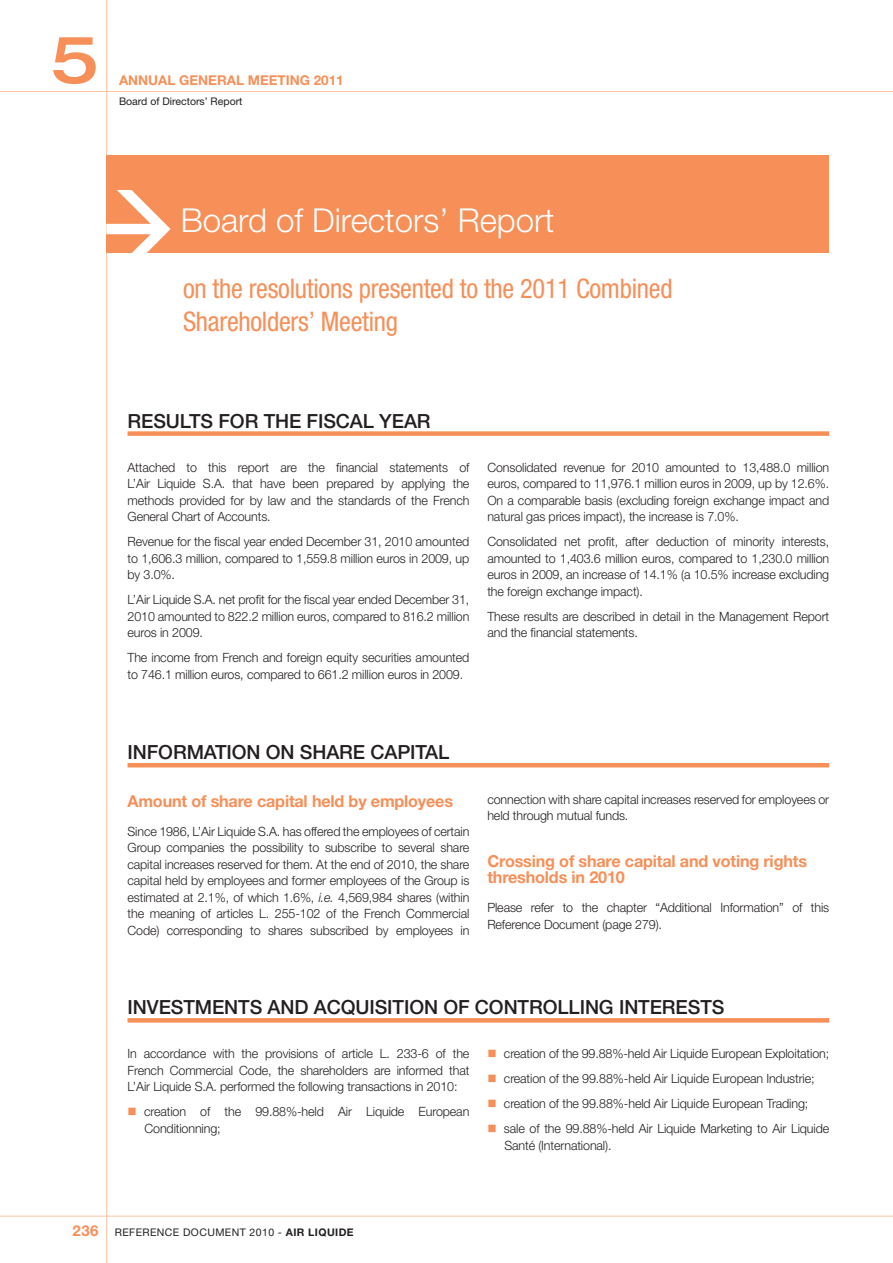
<style>
.page{position:relative;width:893px;height:1263px;background:#fff}
.page>*{position:absolute;margin:0;border:0;box-sizing:border-box;transform-origin:0 0}
.t1{font:500 expanded 66px "Helvetica Neue LT Std";color:#f68f58}
.t2{font:300 33px "Helvetica Neue LT Std";color:#fff}
.t3{font:condensed 27px/33px "Helvetica Neue LT Std";letter-spacing:-.01em;color:#f68f58}
.t4{font:500 19.5px "Helvetica Neue LT Std";letter-spacing:-.005em;color:#231f20}
.t5{font:700 16.5px/16.5px "Helvetica Neue LT Std";letter-spacing:-.01em;color:#f68f58}
.t6{font:700 13.5px "Helvetica Neue LT Std";color:#f68f58}
.t7{font:300 12.75px/16.5px "Helvetica Neue LT Std";letter-spacing:-.01em;color:#231f20;text-align:justify}
.t8{font:10.5px "Helvetica Neue LT Std";letter-spacing:.04em;color:#231f20}
.t9{font:10.5px "Helvetica Neue LT Std";color:#231f20}
.s1{font-style:italic}
.s2{font-weight:700;font-size:15px;color:#f68f58}
.s3{font-weight:700}
</style>
<div class="page">
<hr style="left:106px;top:0;width:1px;height:1263px;background:#fcc4a1">
<hr style="left:0;top:91px;width:893px;height:1px;background:#fcc4a1">
<hr style="left:0;top:1216px;width:893px;height:1px;background:#fcc4a1">
<div style="left:106px;top:155px;width:723px;height:98px;background:#f68f58"></div>
<svg style="left:106px;top:190px;width:65px;height:63px"></svg>
<div style="left:128px;top:431px;width:701px;height:5px;background:#f68f58"></div>
<hr style="left:128px;top:763px;width:701px;height:4px;background:#f68f58">
<div style="left:128px;top:1018px;width:701px;height:5px;background:#f68f58"></div>
<h1 class="t1" style="left:50px;top:36px;width:50px">5</h1>
<p class="t6" style="left:119px;top:75px;width:226px">ANNUAL GENERAL MEETING 2011</p>
<p class="t9" style="left:119px;top:98px;width:125px">Board of Directors’ Report</p>
<h2 class="t2" style="left:181px;top:208px;width:375px">Board of Directors’ Report</h2>
<h3 class="t3" style="left:183px;top:274px;width:491px">on the resolutions presented to the 2011 Combined<br>Shareholders’ Meeting</h3>
<h3 class="t4" style="left:128px;top:414px;width:305px">RESULTS FOR THE FISCAL YEAR</h3>
<p class="t7" style="left:128px;top:460px;width:343px">Attached to this report are the financial statements of L’Air Liquide S.A. that have been prepared by applying the methods provided for by law and the standards of the French General Chart of Accounts.</p>
<p class="t7" style="left:128px;top:535px;width:343px">Revenue for the fiscal year ended December 31, 2010 amounted to 1,606.3 million, compared to 1,559.8 million euros in 2009, up by 3.0%.</p>
<p class="t7" style="left:128px;top:593px;width:343px">L’Air Liquide S.A. net profit for the fiscal year ended December 31, 2010 amounted to 822.2 million euros, compared to 816.2 million euros in 2009.</p>
<p class="t7" style="left:128px;top:651px;width:343px">The income from French and foreign equity securities amounted to 746.1 million euros, compared to 661.2 million euros in 2009.</p>
<p class="t7" style="left:487px;top:460px;width:343px">Consolidated revenue for 2010 amounted to 13,488.0 million euros, compared to 11,976.1 million euros in 2009, up by 12.6%.<br>On a comparable basis (excluding foreign exchange impact and natural gas prices impact), the increase is 7.0%.</p>
<p class="t7" style="left:487px;top:535px;width:343px">Consolidated net profit, after deduction of minority interests, amounted to 1,403.6 million euros, compared to 1,230.0 million euros in 2009, an increase of 14.1% (a 10.5% increase excluding the foreign exchange impact).</p>
<p class="t7" style="left:487px;top:609px;width:343px">These results are described in detail in the Management Report and the financial statements.</p>
<h3 class="t4" style="left:128px;top:745px;width:323px">INFORMATION ON SHARE CAPITAL</h3>
<p class="t5" style="left:128px;top:794px;width:327px">Amount of share capital held by employees</p>
<p class="t7" style="left:128px;top:824px;width:343px">Since 1986, L’Air Liquide S.A. has offered the employees of certain Group companies the possibility to subscribe to several share capital increases reserved for them. At the end of 2010, the share capital held by employees and former employees of the Group is estimated at 2.1%, of which 1.6%, <span class="s1">i.e.</span> 4,569,984 shares (within the meaning of articles L. 255-102 of the French Commercial Code) corresponding to shares subscribed by employees in</p>
<p class="t7" style="left:487px;top:792px;width:343px">connection with share capital increases reserved for employees or held through mutual funds.</p>
<p class="t5" style="left:487px;top:854px;width:321px">Crossing of share capital and voting rights thresholds in 2010</p>
<p class="t7" style="left:487px;top:901px;width:343px">Please refer to the chapter “Additional Information” of this<br>Reference Document (page 279).</p>
<h3 class="t4" style="left:128px;top:1000px;width:598px">INVESTMENTS AND ACQUISITION OF CONTROLLING INTERESTS</h3>
<p class="t7" style="left:128px;top:1047px;width:343px">In accordance with the provisions of article L. 233-6 of the French Commercial Code, the shareholders are informed that L’Air Liquide S.A. performed the following transactions in 2010:</p>
<p class="t7" style="left:144px;top:1105px;width:327px">creation of the 99.88%-held Air Liquide European<br>Conditionning;</p>
<p class="t7" style="left:504px;top:1042px;width:327px;line-height:25px;text-align:left">creation of the 99.88%-held Air Liquide European Exploitation; creation of the 99.88%-held Air Liquide European Industrie; creation of the 99.88%-held Air Liquide European Trading; sale of the 99.88%-held Air Liquide Marketing to Air Liquide</p>
<p class="t7" style="left:504px;top:1138px;width:109px">Santé (International).</p>
<p class="t8" style="left:72px;top:1228px;width:283px"><span class="s2">236</span> REFERENCE DOCUMENT 2010 - <span class="s3">AIR LIQUIDE</span></p>
</div>
